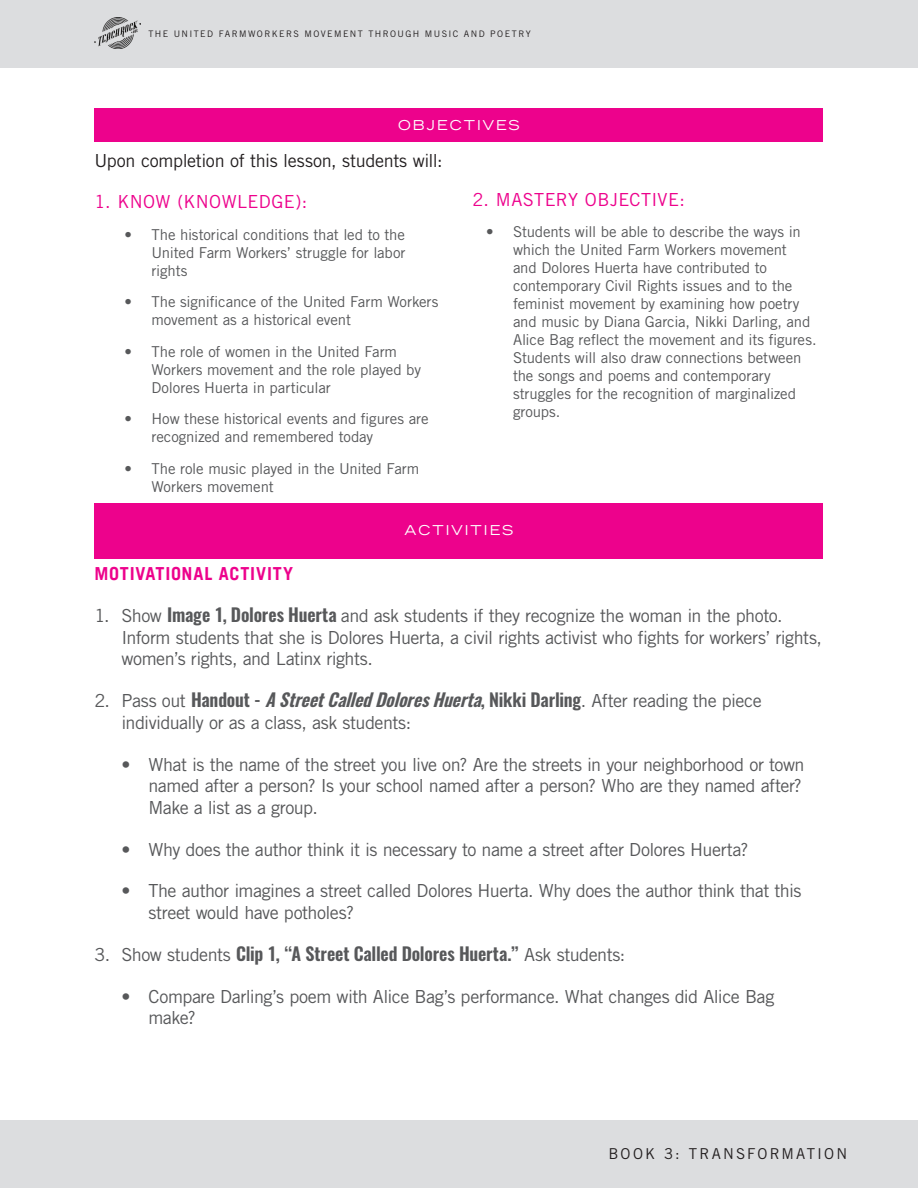
<style>
.page{position:relative;width:918px;height:1188px;background:#fff}
.page>*{position:absolute;margin:0;border:0;box-sizing:border-box;transform-origin:0 0}
.t1{font:18px/21.6px "Trade Gothic LT Std";letter-spacing:-.025em;color:#57585a}
.t2{font:600 18px "Oswald";letter-spacing:-.01em;color:#57585a}
.BODY_COPY{font:18px "Trade Gothic LT Std";letter-spacing:-.02em;color:#231f20}
.PINK_SECTION_HEADER{font:18px "Trade Gothic LT Std";letter-spacing:.02em;color:#ed028c}
.PINK_SECTION_HEADER-2{font:700 18px "Trade Gothic LT";letter-spacing:.045em;color:#ed028c}
.t3{font:15px/18px "Trade Gothic LT Std";letter-spacing:-.01em;color:#57585a}
.t4{font:15px "Trade Gothic LT Std";letter-spacing:.14em;color:#231f20}
.HEADER_IN_PINK_BAR{font:expanded 13.5px "Trade Gothic LT";letter-spacing:.15em;color:#fff}
.t5{font:9px "Trade Gothic LT Std";letter-spacing:.155em;color:#231f20}
.s1{font-family:"Oswald";font-weight:600}
.s2{font-family:"Oswald";font-weight:600;font-style:italic}
.s3{font-family:"Trade Gothic LT Std";font-weight:400}
</style>
<div class="page">
<div style="left:0;top:0;width:918px;height:68px;background:#dcdddf"></div>
<img style="left:94px;top:18px;width:46px;height:30px">
<div style="left:0;top:1120px;width:918px;height:67px;background:#dcdddf"></div>
<div style="left:94px;top:108px;width:730px;height:34px;background:#ed028c"></div>
<div style="left:94px;top:503px;width:730px;height:56px;background:#ed028c"></div>
<p class="t5" style="left:148px;top:28px;width:384px">THE UNITED FARMWORKERS MOVEMENT THROUGH MUSIC AND POETRY</p>
<p class="HEADER_IN_PINK_BAR" style="left:398px;top:116px;width:123px">OBJECTIVES</p>
<p class="BODY_COPY" style="left:94px;top:149px;width:350px">Upon completion of this lesson, students will:</p>
<p class="PINK_SECTION_HEADER" style="left:94px;top:191px;width:214px">1. KNOW (KNOWLEDGE):</p>
<p class="t3" style="left:152px;top:225px;width:256px;text-align:justify;text-indent:-27px">• The historical conditions that led to the United Farm Workers’ struggle for labor rights</p>
<p class="t3" style="left:152px;top:293px;width:288px;text-indent:-27px">• The significance of the United Farm Workers movement as a historical event</p>
<p class="t3" style="left:152px;top:342px;width:271px;text-indent:-27px">• The role of women in the United Farm<br>Workers movement and the role played by<br>Dolores Huerta in particular</p>
<p class="t3" style="left:152px;top:410px;width:279px;text-indent:-27px">• How these historical events and figures are recognized and remembered today</p>
<p class="t3" style="left:152px;top:459px;width:269px;text-indent:-27px">• The role music played in the United Farm<br>Workers movement</p>
<p class="PINK_SECTION_HEADER" style="left:472px;top:188px;width:214px">2. MASTERY OBJECTIVE:</p>
<p class="t3" style="left:513px;top:223px;width:305px;text-indent:-27px">• Students will be able to describe the ways in which the United Farm Workers movement<br>and Dolores Huerta have contributed to contemporary Civil Rights issues and to the feminist movement by examining how poetry and music by Diana Garcia, Nikki Darling, and Alice Bag reflect the movement and its figures.<br>Students will also draw connections between the songs and poems and contemporary struggles for the recognition of marginalized groups.</p>
<p class="HEADER_IN_PINK_BAR" style="left:405px;top:522px;width:110px">ACTIVITIES</p>
<p class="PINK_SECTION_HEADER-2" style="left:94px;top:563px;width:200px">MOTIVATIONAL ACTIVITY</p>
<p class="t1" style="left:122px;top:605px;width:702px;text-indent:-27px">1. Show <span class="s1">Image 1, Dolores Huerta</span> and ask students if they recognize the woman in the photo.<br>Inform students that she is Dolores Huerta, a civil rights activist who fights for workers’ rights, women’s rights, and Latinx rights.</p>
<p class="t1" style="left:122px;top:690px;width:642px;text-indent:-27px">2. Pass out <span class="s1">Handout -</span> <span class="s2">AStreetCalledDoloresHuerta</span><span class="s1">, Nikki Darling</span>. After reading the piece individually or as a class, ask students:</p>
<p class="t1" style="left:148px;top:753px;width:658px;text-indent:-27px">• What is the name of the street you live on? Are the streets in your neighborhood or town named after a person? Is your school named after a person? Who are they named after?<br>Make a list as a group.</p>
<p class="t1" style="left:122px;top:838px;width:628px">• Why does the author think it is necessary to name a street after Dolores Huerta?</p>
<p class="t1" style="left:148px;top:880px;width:654px;text-indent:-27px">• The author imagines a street called Dolores Huerta. Why does the author think that this street would have potholes?</p>
<p class="t2" style="left:94px;top:941px;width:532px"><span class="s3">3. Show students</span> Clip 1, “A Street Called Dolores Huerta.” <span class="s3">Ask students:</span></p>
<p class="t1" style="left:148px;top:985px;width:627px;text-indent:-27px">• Compare Darling’s poem with Alice Bag’s performance. What changes did Alice Bag make?</p>
<p class="t4" style="left:608px;top:1145px;width:240px">BOOK 3: TRANSFORMATION</p>
</div>
